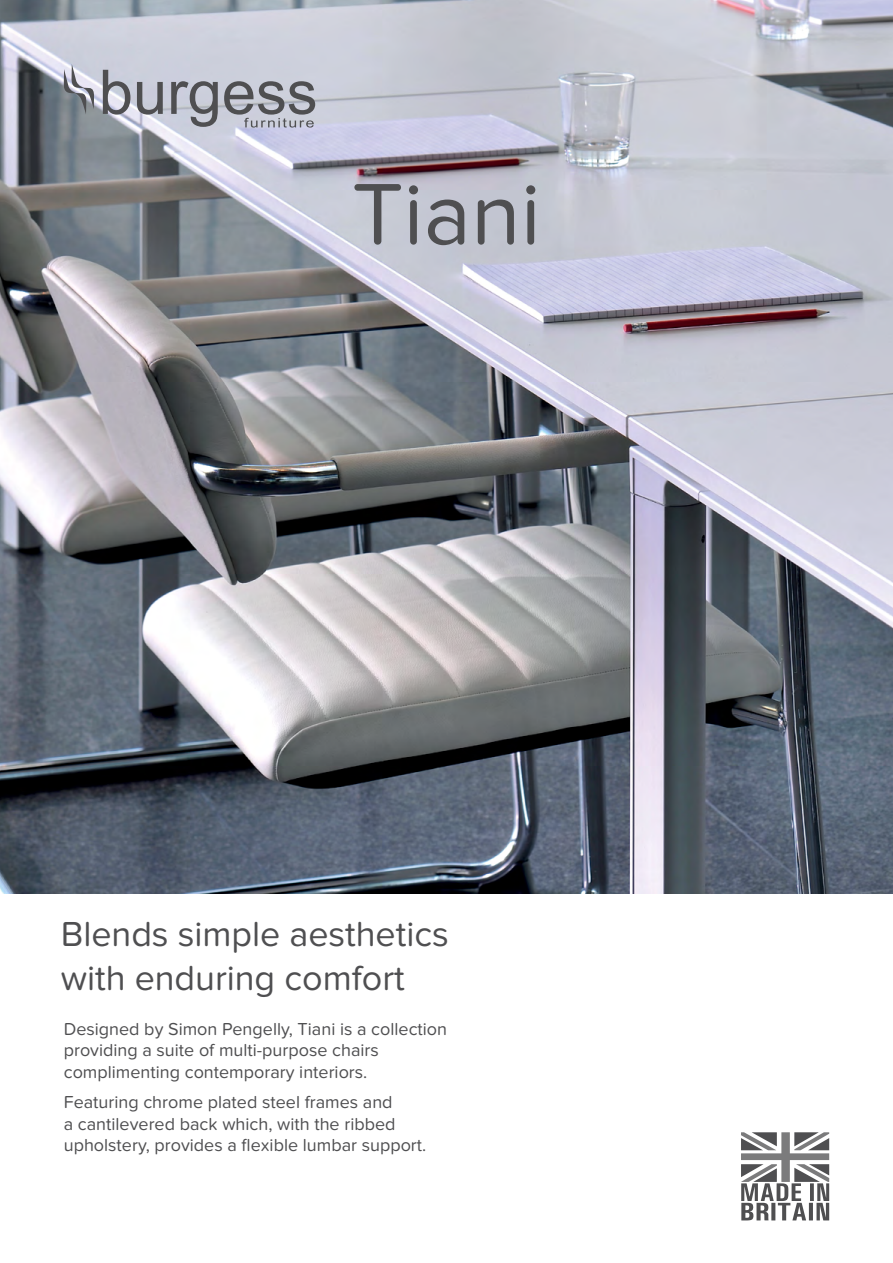
<style>
.page{position:relative;width:893px;height:1263px;background:#fff}
.page>*{position:absolute;margin:0;border:0;box-sizing:border-box;transform-origin:0 0}
.t1{font:90px "Proxima Nova Soft";color:#4f4f51}
.t2{font:36px/43.2px "Proxima Nova Soft";color:#4f4f51}
.t3{font:18px/21.6px "Proxima Nova Soft";color:#4f4f51}
</style>
<div class="page">
<img style="left:0;top:0;width:893px;height:893px">
<svg style="left:103px;top:70px;width:27px;height:45px"></svg>
<svg style="left:137px;top:82px;width:26px;height:33px"></svg>
<svg style="left:171px;top:81px;width:47px;height:46px;background:#989aa3"></svg>
<svg style="left:224px;top:81px;width:91px;height:47px;background:#9ea0a9"></svg>
<svg style="left:63px;top:64px;width:31px;height:50px;background:#a1a5ae"></svg>
<svg style="left:741px;top:1132px;width:88px;height:88px"></svg>
<h1 class="t1" style="left:352px;top:162px;width:190px">Tiani</h1>
<h2 class="t2" style="left:61px;top:913px;width:390px">Blends simple aesthetics with enduring comfort</h2>
<p class="t3" style="left:64px;top:1018px;width:385px">Designed by Simon Pengelly, Tiani is a collection providing a suite of multi-purpose chairs complimenting contemporary interiors.</p>
<p class="t3" style="left:64px;top:1091px;width:364px">Featuring chrome plated steel frames and<br>a cantilevered back which, with the ribbed upholstery, provides a flexible lumbar support.</p>
</div>
